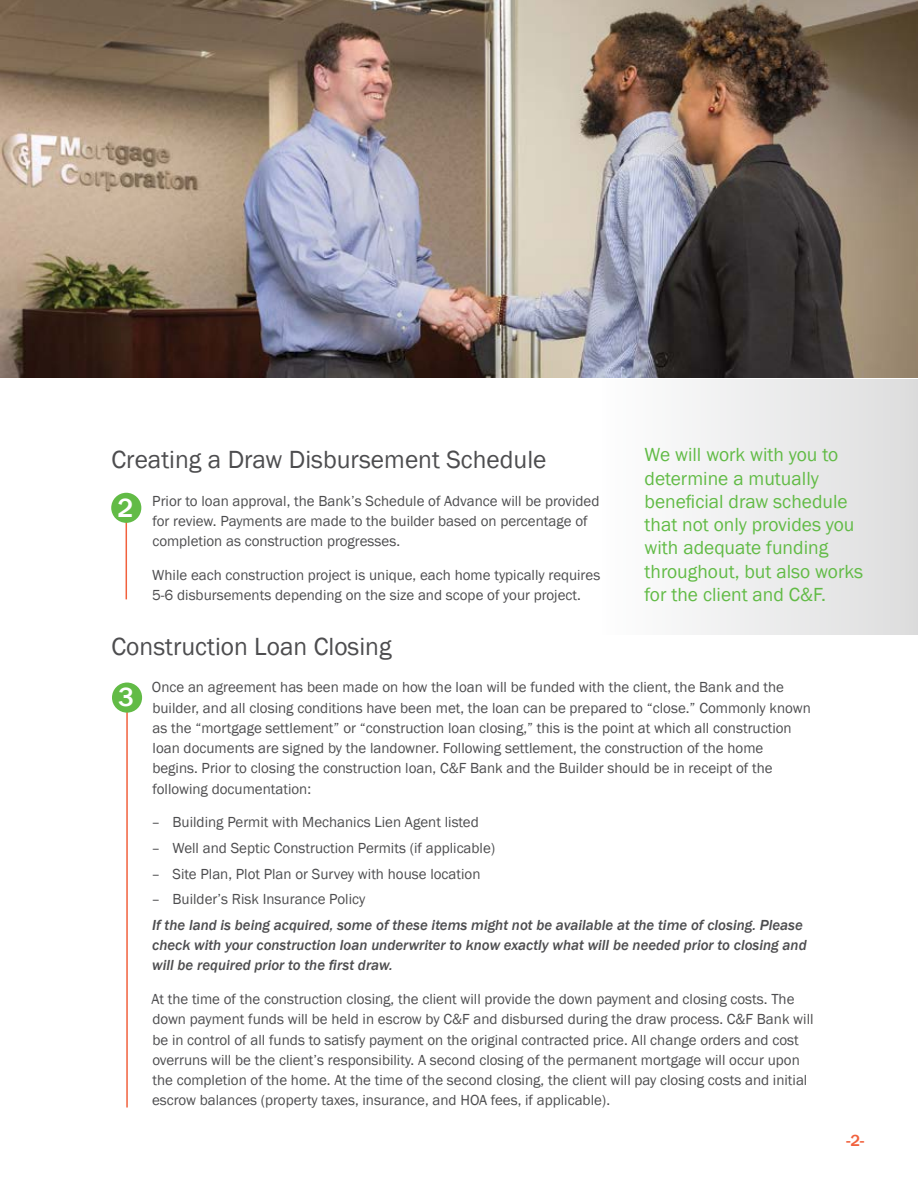
<style>
.page{position:relative;width:918px;height:1188px;background:#fff}
.page>*{position:absolute;margin:0;border:0;box-sizing:border-box;transform-origin:0 0}
.t1{font:500 27px "Franklin Gothic";color:#fff}
.t2{font:25.5px "Franklin Gothic";color:#4d4d4f}
.t3{font:19.5px/23.2px "Franklin Gothic";color:#62bb46}
.t4{font:500 16.5px "Franklin Gothic";color:#f1613d}
.t5{font:15px/20.2px "Franklin Gothic";color:#4d4d4f}
.t6{font:italic 500 15px/20.2px "Franklin Gothic";color:#4d4d4f}
</style>
<div class="page">
<hr style="left:126px;top:516px;width:1px;height:83px;background:#f1613d">
<div style="left:600px;top:379px;width:318px;height:255px;background:linear-gradient(to right,#fefefe,#ddd)"></div>
<img style="left:0;top:0;width:918px;height:378px">
<div style="left:111px;top:493px;width:30px;height:30px;background:#62bb46;border-radius:50%"></div>
<hr style="left:126px;top:689px;width:2px;height:419px;background:#f1613d">
<div style="left:112px;top:683px;width:30px;height:30px;background:#62bb46;border-radius:50%"></div>
<h2 class="t2" style="left:112px;top:444px;width:437px">Creating a Draw Disbursement Schedule</h2>
<p class="t5" style="left:152px;top:491px;width:449px">Prior to loan approval, the Bank’s Schedule of Advance will be provided for review. Payments are made to the builder based on percentage of completion as construction progresses.</p>
<p class="t5" style="left:152px;top:565px;width:450px">While each construction project is unique, each home typically requires<br>5-6 disbursements depending on the size and scope of your project.</p>
<h1 class="t1" style="left:117px;top:491px;width:17px">2</h1>
<h3 class="t3" style="left:645px;top:444px;width:220px">We will work with you to determine a mutually beneficial draw schedule that not only provides you with adequate funding throughout, but also works for the client and C&amp;F.</h3>
<h2 class="t2" style="left:112px;top:631px;width:282px">Construction Loan Closing</h2>
<p class="t5" style="left:152px;top:678px;width:661px">Once an agreement has been made on how the loan will be funded with the client, the Bank and the builder, and all closing conditions have been met, the loan can be prepared to “close.” Commonly known as the “mortgage settlement” or “construction loan closing,” this is the point at which all construction loan documents are signed by the landowner. Following settlement, the construction of the home begins. Prior to closing the construction loan, C&amp;F Bank and the Builder should be in receipt of the following documentation:</p>
<p class="t5" style="left:152px;top:813px;width:329px">– Building Permit with Mechanics Lien Agent listed</p>
<p class="t5" style="left:152px;top:838px;width:345px">– Well and Septic Construction Permits (if applicable)</p>
<p class="t5" style="left:152px;top:864px;width:330px">– Site Plan, Plot Plan or Survey with house location</p>
<p class="t5" style="left:152px;top:889px;width:215px">– Builder’s Risk Insurance Policy</p>
<p class="t6" style="left:152px;top:915px;width:656px">If the land is being acquired, some of these items might not be available at the time of closing. Please check with your construction loan underwriter to know exactly what will be needed prior to closing and will be required prior to the first draw.</p>
<p class="t5" style="left:152px;top:989px;width:664px">At the time of the construction closing, the client will provide the down payment and closing costs. The down payment funds will be held in escrow by C&amp;F and disbursed during the draw process. C&amp;F Bank will be in control of all funds to satisfy payment on the original contracted price. All change orders and cost overruns will be the client’s responsibility. A second closing of the permanent mortgage will occur upon the completion of the home. At the time of the second closing, the client will pay closing costs and initial escrow balances (property taxes, insurance, and HOA fees, if applicable).</p>
<h1 class="t1" style="left:118px;top:681px;width:17px">3</h1>
<p class="t4" style="left:846px;top:1130px;width:19px">-2-</p>
</div>
